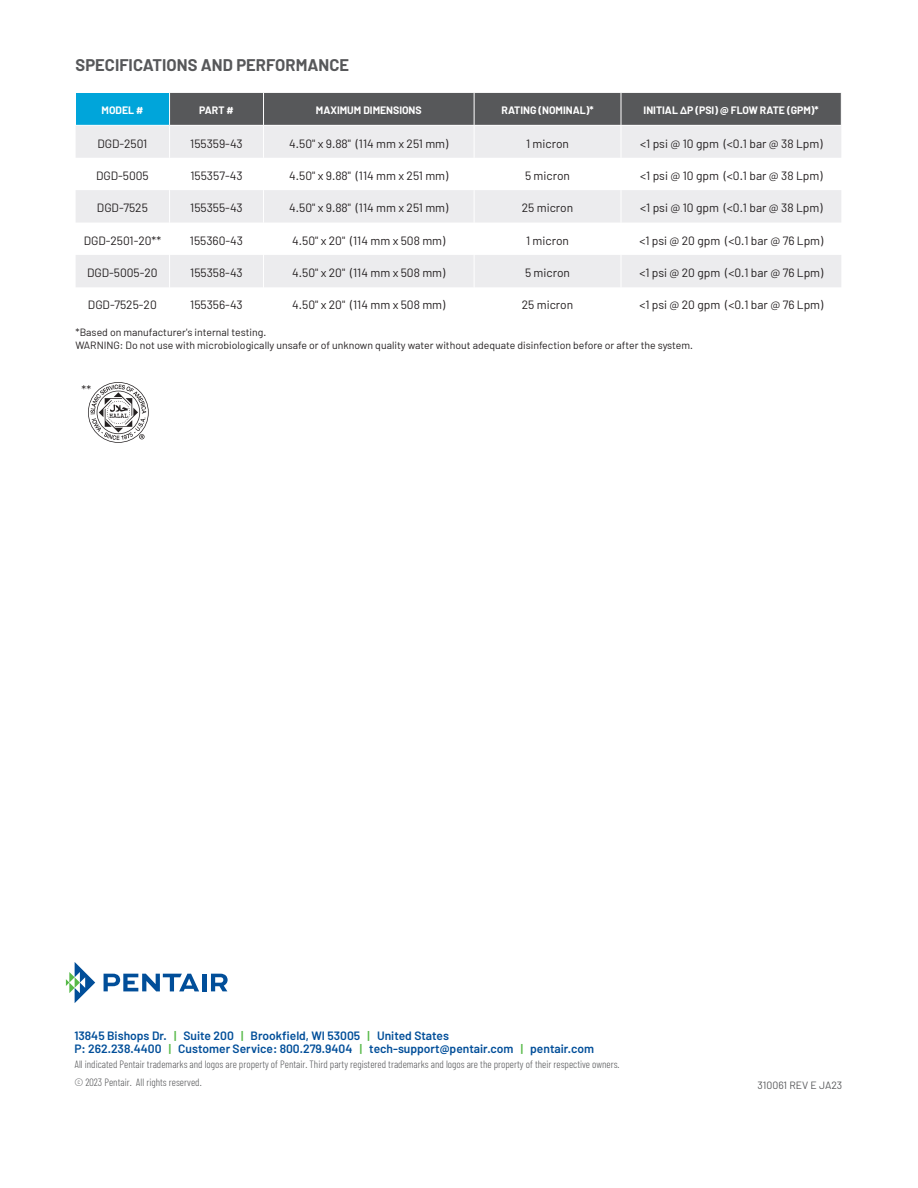
<style>
.page{position:relative;width:918px;height:1188px;background:#fff}
.page>*{position:absolute;margin:0;border:0;box-sizing:border-box;transform-origin:0 0}
.t1{font:700 16.5px "Barlow";color:#57585a}
.t2{font:12px "Barlow";color:#231f20}
.t3{font:600 12px/13.5px "Barlow";color:#014e99}
.t4{font:300 10.5px/18px "Barlow Condensed";color:#57585a}
.t5{font:10.5px/12.6px "Barlow";color:#231f20}
.t6{font:700 10.5px "Barlow";color:#fff}
.t7{font:10.5px "Barlow";color:#57585a}
.s1{color:#56b947}
</style>
<div class="page">
<svg style="left:66px;top:962px;width:29px;height:41px"></svg>
<svg style="left:104px;top:974px;width:95px;height:17px"></svg>
<hr style="left:202px;top:974px;width:4px;height:17px;background:#014e99">
<svg style="left:211px;top:974px;width:17px;height:17px"></svg>
<div style="left:76px;top:93px;width:94px;height:32px;background:#00a5da"></div>
<div style="left:170px;top:93px;width:671px;height:32px;background:#57585a"></div>
<svg style="left:76px;top:126px;width:765px;height:161px;fill:#ececee"></svg>
<hr style="left:169px;top:93px;width:1px;height:32px;background:#fff">
<hr style="left:263px;top:93px;width:1px;height:32px;background:#fff">
<hr style="left:474px;top:93px;width:1px;height:32px;background:#fff">
<hr style="left:621px;top:93px;width:1px;height:32px;background:#fff">
<hr style="left:169px;top:126px;width:1px;height:32px;background:#fff">
<hr style="left:263px;top:126px;width:1px;height:32px;background:#fff">
<hr style="left:474px;top:126px;width:1px;height:32px;background:#fff">
<hr style="left:621px;top:126px;width:1px;height:32px;background:#fff">
<hr style="left:169px;top:158px;width:1px;height:32px;background:#fff">
<hr style="left:263px;top:158px;width:1px;height:32px;background:#fff">
<hr style="left:474px;top:158px;width:1px;height:32px;background:#fff">
<hr style="left:621px;top:158px;width:1px;height:32px;background:#fff">
<hr style="left:169px;top:190px;width:1px;height:33px;background:#fff">
<hr style="left:263px;top:190px;width:1px;height:33px;background:#fff">
<hr style="left:474px;top:190px;width:1px;height:33px;background:#fff">
<hr style="left:621px;top:190px;width:1px;height:33px;background:#fff">
<hr style="left:169px;top:223px;width:1px;height:32px;background:#fff">
<hr style="left:263px;top:223px;width:1px;height:32px;background:#fff">
<hr style="left:474px;top:223px;width:1px;height:32px;background:#fff">
<hr style="left:621px;top:223px;width:1px;height:32px;background:#fff">
<hr style="left:169px;top:255px;width:1px;height:32px;background:#fff">
<hr style="left:263px;top:255px;width:1px;height:32px;background:#fff">
<hr style="left:474px;top:255px;width:1px;height:32px;background:#fff">
<hr style="left:621px;top:255px;width:1px;height:32px;background:#fff">
<svg style="left:88px;top:382px;width:61px;height:61px"></svg>
<h1 class="t1" style="left:76px;top:54px;width:275px">SPECIFICATIONS AND PERFORMANCE</h1>
<p class="t6" style="left:102px;top:104px;width:43px">MODEL #</p>
<p class="t6" style="left:199px;top:104px;width:36px">PART #</p>
<p class="t6" style="left:316px;top:104px;width:107px">MAXIMUM DIMENSIONS</p>
<p class="t6" style="left:501px;top:104px;width:94px">RATING (NOMINAL)*</p>
<p class="t6" style="left:644px;top:104px;width:177px">INITIAL ∆P (PSI) @ FLOW RATE (GPM)*</p>
<p class="t2" style="left:97px;top:136px;width:51px">DGD-2501</p>
<p class="t2" style="left:190px;top:136px;width:54px">155359-43</p>
<p class="t2" style="left:289px;top:136px;width:161px">4.50" x 9.88" (114 mm x 251 mm)</p>
<p class="t2" style="left:526px;top:136px;width:44px">1 micron</p>
<p class="t2" style="left:640px;top:136px;width:184px">&lt;1 psi @ 10 gpm (&lt;0.1 bar @ 38 Lpm)</p>
<p class="t2" style="left:96px;top:168px;width:54px">DGD-5005</p>
<p class="t2" style="left:191px;top:168px;width:54px">155357-43</p>
<p class="t2" style="left:289px;top:168px;width:161px">4.50" x 9.88" (114 mm x 251 mm)</p>
<p class="t2" style="left:525px;top:168px;width:46px">5 micron</p>
<p class="t2" style="left:640px;top:168px;width:184px">&lt;1 psi @ 10 gpm (&lt;0.1 bar @ 38 Lpm)</p>
<p class="t2" style="left:97px;top:201px;width:52px">DGD-7525</p>
<p class="t2" style="left:190px;top:201px;width:54px">155355-43</p>
<p class="t2" style="left:289px;top:201px;width:161px">4.50" x 9.88" (114 mm x 251 mm)</p>
<p class="t2" style="left:522px;top:201px;width:53px">25 micron</p>
<p class="t2" style="left:640px;top:201px;width:184px">&lt;1 psi @ 10 gpm (&lt;0.1 bar @ 38 Lpm)</p>
<p class="t2" style="left:84px;top:233px;width:79px">DGD-2501-20**</p>
<p class="t2" style="left:190px;top:233px;width:55px">155360-43</p>
<p class="t2" style="left:292px;top:233px;width:155px">4.50" x 20" (114 mm x 508 mm)</p>
<p class="t2" style="left:526px;top:233px;width:44px">1 micron</p>
<p class="t2" style="left:639px;top:233px;width:186px">&lt;1 psi @ 20 gpm (&lt;0.1 bar @ 76 Lpm)</p>
<p class="t2" style="left:87px;top:265px;width:72px">DGD-5005-20</p>
<p class="t2" style="left:190px;top:265px;width:54px">155358-43</p>
<p class="t2" style="left:292px;top:265px;width:155px">4.50" x 20" (114 mm x 508 mm)</p>
<p class="t2" style="left:525px;top:265px;width:46px">5 micron</p>
<p class="t2" style="left:639px;top:265px;width:186px">&lt;1 psi @ 20 gpm (&lt;0.1 bar @ 76 Lpm)</p>
<p class="t2" style="left:88px;top:298px;width:70px">DGD-7525-20</p>
<p class="t2" style="left:190px;top:298px;width:54px">155356-43</p>
<p class="t2" style="left:292px;top:298px;width:155px">4.50" x 20" (114 mm x 508 mm)</p>
<p class="t2" style="left:522px;top:298px;width:53px">25 micron</p>
<p class="t2" style="left:639px;top:298px;width:186px">&lt;1 psi @ 20 gpm (&lt;0.1 bar @ 76 Lpm)</p>
<p class="t5" style="left:76px;top:326px;width:619px">*Based on manufacturer's internal testing.<br>WARNING: Do not use with microbiologically unsafe or of unknown quality water without adequate disinfection before or after the system.</p>
<p class="t2" style="left:82px;top:382px;width:11px">**</p>
<p class="t3" style="left:74px;top:1028px;width:521px">13845 Bishops Dr. <span class="s1">|</span> Suite 200 <span class="s1">|</span> Brookfield, WI 53005 <span class="s1">|</span> United States<br>P: 262.238.4400 <span class="s1">|</span> Customer Service: 800.279.9404 <span class="s1">|</span> tech-support@pentair.com <span class="s1">|</span> pentair.com</p>
<p class="t4" style="left:74px;top:1055px;width:547px">All indicated Pentair trademarks and logos are property of Pentair. Third party registered trademarks and logos are the property of their respective owners. © 2023 Pentair. All rights reserved.</p>
<p class="t7" style="left:758px;top:1079px;width:86px">310061 REV E JA23</p>
</div>
